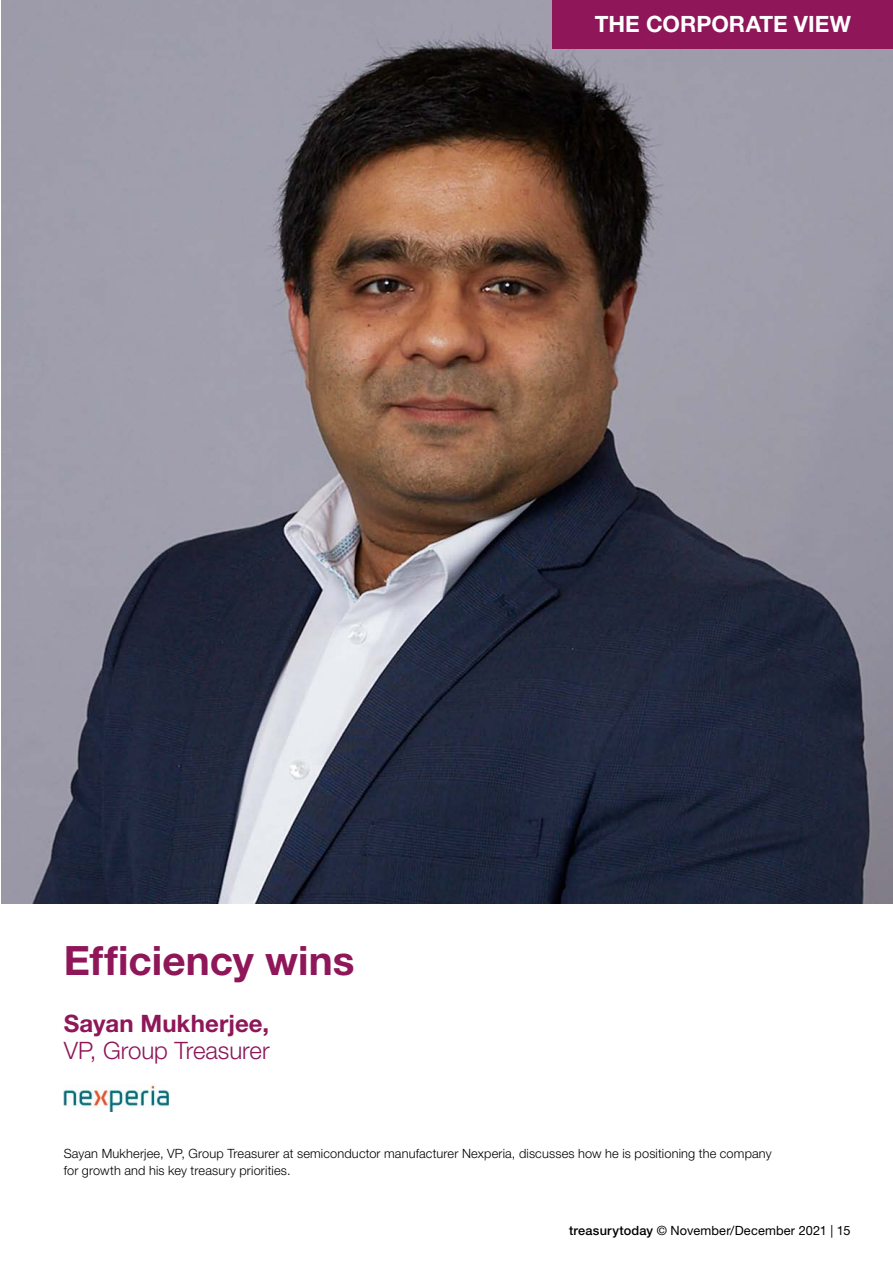
<style>
.page{position:relative;width:893px;height:1263px;background:#fff}
.page>*{position:absolute;margin:0;border:0;box-sizing:border-box;transform-origin:0 0}
.t1{font:700 40.5px "Helvetica Neue LT Std";color:#8e1659}
.t2{font:300 24px "Helvetica Neue LT Std";letter-spacing:-.005em;color:#8e1659}
.t3{font:700 24px "Helvetica Neue LT Std";letter-spacing:.005em;color:#8e1659}
.t4{font:700 22.5px "Helvetica Neue LT Std";color:#fff}
.t5{font:300 12.75px/16.5px "Helvetica Neue LT Std";letter-spacing:.015em;color:#000}
.t6{font:12.75px "Helvetica Neue LT Std";letter-spacing:.015em;color:#000}
.s1{font-weight:500}
</style>
<div class="page">
<img style="left:2px;top:0;width:891px;height:904px">
<img style="left:64px;top:1084px;width:105px;height:28px">
<div style="left:553px;top:0;width:340px;height:49px;background:#8e1659"></div>
<h3 class="t4" style="left:595px;top:11px;width:258px">THE CORPORATE VIEW</h3>
<h1 class="t1" style="left:64px;top:935px;width:292px">Efficiency wins</h1>
<h2 class="t3" style="left:64px;top:1008px;width:207px">Sayan Mukherjee,</h2>
<h2 class="t2" style="left:64px;top:1036px;width:207px">VP, Group Treasurer</h2>
<p class="t5" style="left:64px;top:1145px;width:709px">Sayan Mukherjee, VP, Group Treasurer at semiconductor manufacturer Nexperia, discusses how he is positioning the company for growth and his key treasury priorities.</p>
<p class="t6" style="left:569px;top:1223px;width:283px"><span class="s1">treasurytoday</span> © November/December 2021 | 15</p>
</div>
